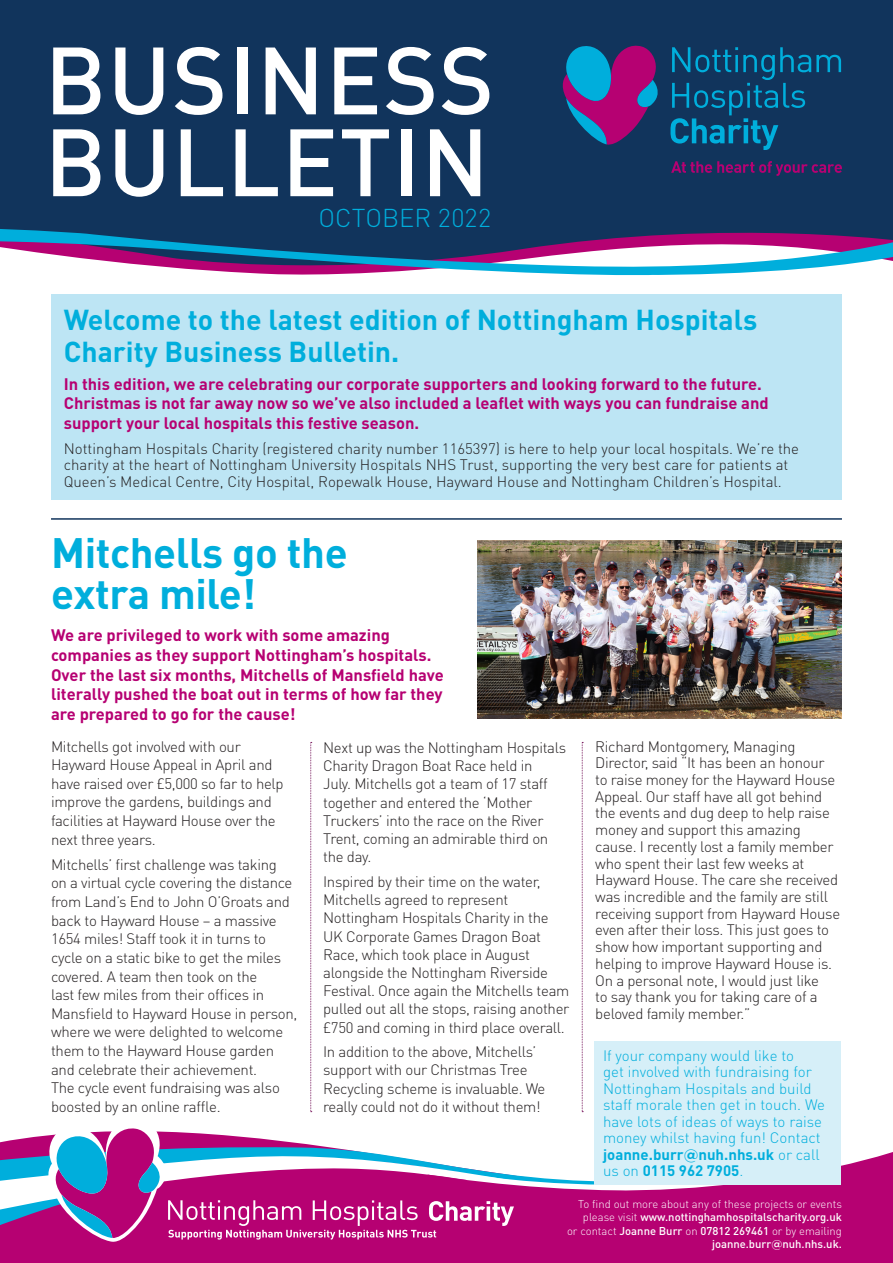
<style>
.page{position:relative;width:893px;height:1263px;background:#fff}
.page>*{position:absolute;margin:0;border:0;box-sizing:border-box;transform-origin:0 0}
.t1{font:500 93.9px "DIN Pro";letter-spacing:.01em;color:#fff}
.Body_Text{font:700 42px/40.7px "DIN Pro";letter-spacing:-.01em;color:#00aedc}
.Intro_Main_Header{font:700 28.5px/31.5px "DIN";color:#00aedc}
.t2{font:300 25.5px "DIN Pro";letter-spacing:.005em;color:#00aedc}
.Body_Text-2{font:700 16.5px/19.6px "DIN Pro";color:#b60172}
.Body_Text-3{font:300 15px/18.6px "DIN Pro";letter-spacing:-.02em;color:#231f20}
.Body_Text-4{font:300 15px/16.5px "DIN Pro";color:#231f20}
.Body_Text-5{font:300 15px/16.5px "DIN Pro";color:#00aedc}
.Body_Text-6{font:500 11.25px/13.5px "DIN Pro";color:#fff;text-align:right}
.s1{font-weight:700}
.s2{font-family:"Gotham";font-weight:700}
.s3{font-weight:300}
.s4{font-family:"Gotham"}
</style>
<div class="page">
<div style="left:0;top:1135px;width:893px;height:128px;background:#b60172"></div>
<svg style="left:0;top:1144px;width:44px;height:91px"></svg>
<div style="left:428px;top:1242px;width:465px;height:5px;background:#b60172"></div>
<div style="left:0;top:0;width:893px;height:216px;background:#11345c"></div>
<svg style="left:671px;top:161px;width:171px;height:15px;background:#3f2562"></svg>
<svg style="left:559px;top:43px;width:282px;height:107px;background:#244477"></svg>
<div style="left:51px;top:294px;width:791px;height:206px;background:#bde5f4"></div>
<svg style="left:0;top:217px;width:893px;height:59px"></svg>
<hr style="left:51px;top:518px;width:791px;height:2px;background:#11345c">
<svg style="left:44px;top:742px;width:849px;height:500px"></svg>
<img style="left:478px;top:540px;width:364px;height:179px">
<div style="left:595px;top:1040px;width:246px;height:144px;background:#d6eff8"></div>
<p class="t1" style="left:44px;top:17px;width:451px">BUSINESS</p>
<p class="t1" style="left:44px;top:98px;width:446px">BULLETIN</p>
<p class="t2" style="left:318px;top:200px;width:174px">OCTOBER 2022</p>
<p class="Intro_Main_Header" style="left:64px;top:303px;width:695px">Welcome to the latest edition of Nottingham Hospitals<br>Charity Business Bulletin.</p>
<p class="Body_Text-2" style="left:64px;top:373px;width:706px">In this edition, we are celebrating our corporate supporters and looking forward to the future.<br>Christmas is not far away now so we’ve also included a leaflet with ways you can fundraise and support your local hospitals this festive season.</p>
<p class="Body_Text-4" style="left:64px;top:439px;width:737px">Nottingham Hospitals Charity (registered charity number 1165397) is here to help your local hospitals. We’re the charity at the heart of Nottingham University Hospitals NHS Trust, supporting the very best care for patients at<br>Queen’s Medical Centre, City Hospital, Ropewalk House, Hayward House and Nottingham Children’s Hospital.</p>
<p class="Body_Text" style="left:51px;top:531px;width:298px">Mitchells go the extra mile!</p>
<p class="Body_Text-2" style="left:51px;top:625px;width:394px">We are privileged to work with some amazing companies as they support Nottingham’s hospitals.<br>Over the last six months, Mitchells of Mansfield have literally pushed the boat out in terms of how far they are prepared to go for the cause!</p>
<p class="Body_Text-3" style="left:51px;top:736px;width:234px">Mitchells got involved with our<br>Hayward House Appeal in April and have raised over £5,000 so far to help improve the gardens, buildings and facilities at Hayward House over the next three years.</p>
<p class="Body_Text-3" style="left:51px;top:854px;width:248px">Mitchells’ first challenge was taking<br>on a virtual cycle covering the distance from Land’s End to John O’Groats and back to Hayward House – a massive 1654 miles! Staff took it in turns to cycle on a static bike to get the miles covered. A team then took on the<br>last few miles from their offices in Mansfield to Hayward House in person, where we were delighted to welcome them to the Hayward House garden and celebrate their achievement.<br>The cycle event fundraising was also boosted by an online raffle.</p>
<p class="Body_Text-3" style="left:323px;top:738px;width:245px;line-height:18.1px">Next up was the Nottingham Hospitals<br>Charity Dragon Boat Race held in<br>July. Mitchells got a team of 17 staff together and entered the ‘Mother<br>Truckers’ into the race on the River<br>Trent, coming an admirable third on the day.</p>
<p class="Body_Text-3" style="left:323px;top:872px;width:248px;line-height:18.1px">Inspired by their time on the water, Mitchells agreed to represent Nottingham Hospitals Charity in the UK Corporate Games Dragon Boat Race, which took place in August alongside the Nottingham Riverside Festival. Once again the Mitchells team pulled out all the stops, raising another £750 and coming in third place overall.</p>
<p class="Body_Text-3" style="left:323px;top:1042px;width:224px;line-height:18.1px">In addition to the above, Mitchells’ support with our Christmas Tree Recycling scheme is invaluable. We really could not do it without them!</p>
<p class="Body_Text-3" style="left:595px;top:737px;width:246px;line-height:16.6px">Richard Montgomery, Managing Director, said “It has been an honour to raise money for the Hayward House Appeal. Our staff have all got behind the events and dug deep to help raise money and support this amazing cause. I recently lost a family member who spent their last few weeks at Hayward House. The care she received was incredible and the family are still receiving support from Hayward House even after their loss. This just goes to show how important supporting and helping to improve Hayward House is.<br>On a personal note, I would just like<br>to say thank you for taking care of a beloved family member.”</p>
<p class="Body_Text-5" style="left:603px;top:1046px;width:223px">If your company would like to<br>get involved with fundraising for<br>Nottingham Hospitals and build staff morale then get in touch. We have lots of ideas of ways to raise money whilst having fun! Contact <span class="s1">joanne.burr</span><span class="s2">@</span><span class="s1">nuh.nhs.uk</span> or call us on <span class="s1">0115 962 7905</span>.</p>
<p class="Body_Text-6" style="left:567px;top:1196px;width:276px"><span class="s3">To find out more about any of these projects or events please visit</span> www.nottinghamhospitalscharity.org.uk<br><span class="s3">or contact</span> Joanne Burr <span class="s3">on</span> 07812 269461 <span class="s3">or by emailing </span>joanne.burr<span class="s4">@</span>nuh.nhs.uk.</p>
</div>
